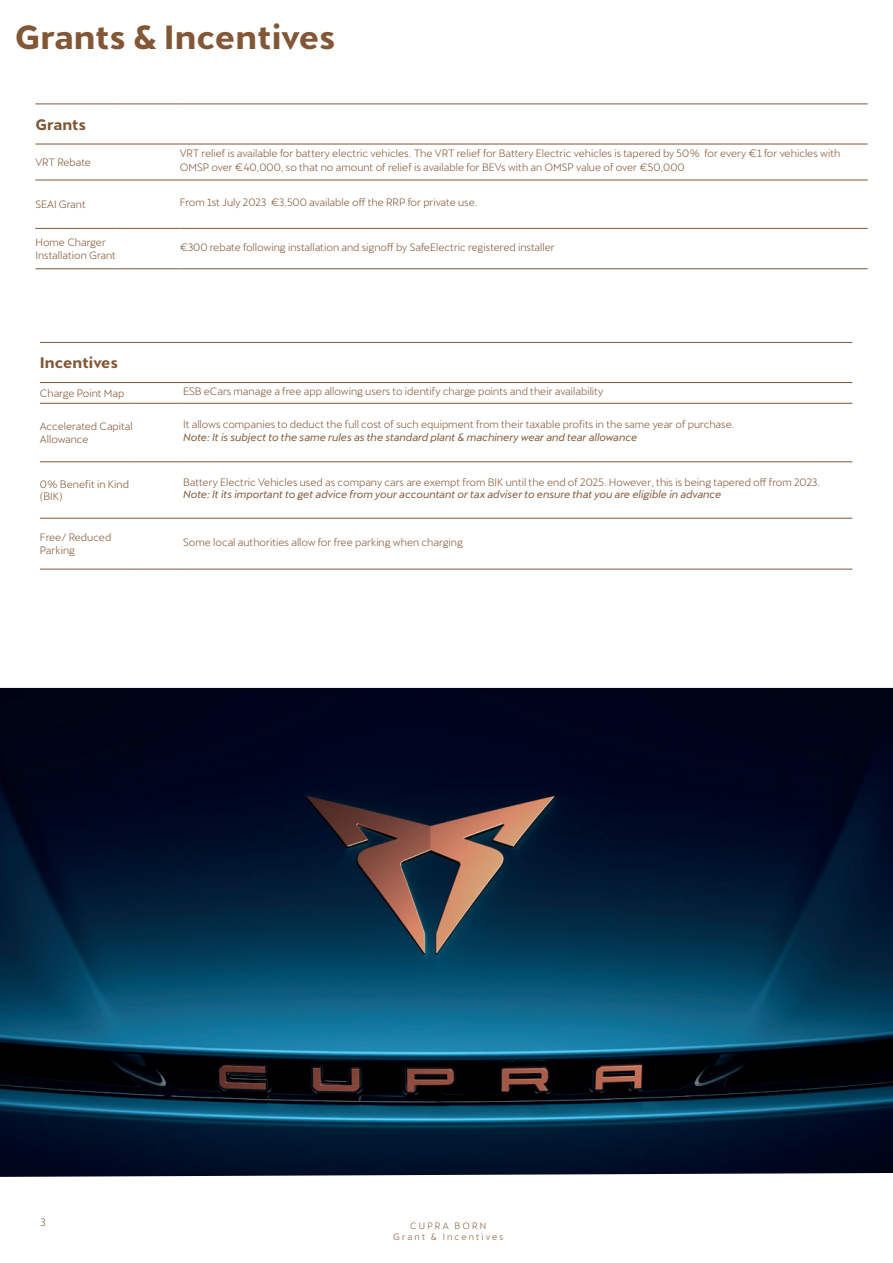
<style>
.page{position:relative;width:893px;height:1263px;background:#fff}
.page>*{position:absolute;margin:0;border:0;box-sizing:border-box;transform-origin:0 0}
.t1{font:700 33px "Cupra";color:#835635}
.t2{font:700 15px "Cupra";color:#835635}
.t3{font:10.5px/12.6px "Cupra";color:#835635}
.t4{font:italic 10.5px "Cupra";color:#835635}
.t5{font:9px/10.8px "Cupra";letter-spacing:.24em;color:#835635;text-align:center}
</style>
<div class="page">
<hr style="left:35px;top:104px;width:81px;height:1px;background:#835635">
<hr style="left:116px;top:104px;width:64px;height:1px;background:#835635">
<hr style="left:180px;top:104px;width:688px;height:1px;background:#835635">
<hr style="left:35px;top:144px;width:81px;height:1px;background:#835635">
<hr style="left:116px;top:144px;width:64px;height:1px;background:#835635">
<hr style="left:180px;top:144px;width:688px;height:1px;background:#835635">
<hr style="left:35px;top:180px;width:81px;height:1px;background:#835635">
<hr style="left:116px;top:180px;width:64px;height:1px;background:#835635">
<hr style="left:180px;top:180px;width:688px;height:1px;background:#835635">
<hr style="left:35px;top:228px;width:81px;height:1px;background:#835635">
<hr style="left:116px;top:228px;width:64px;height:1px;background:#835635">
<hr style="left:180px;top:228px;width:688px;height:1px;background:#835635">
<hr style="left:180px;top:268px;width:688px;height:1px;background:#835635">
<hr style="left:35px;top:268px;width:81px;height:1px;background:#835635">
<hr style="left:116px;top:268px;width:64px;height:1px;background:#835635">
<hr style="left:40px;top:342px;width:95px;height:1px;background:#835635">
<hr style="left:135px;top:342px;width:48px;height:1px;background:#835635">
<hr style="left:183px;top:342px;width:669px;height:1px;background:#835635">
<hr style="left:40px;top:382px;width:95px;height:1px;background:#835635">
<hr style="left:135px;top:382px;width:48px;height:1px;background:#835635">
<hr style="left:183px;top:382px;width:669px;height:1px;background:#835635">
<hr style="left:40px;top:403px;width:95px;height:1px;background:#835635">
<hr style="left:135px;top:403px;width:48px;height:1px;background:#835635">
<hr style="left:40px;top:462px;width:95px;height:1px;background:#835635">
<hr style="left:135px;top:462px;width:48px;height:1px;background:#835635">
<hr style="left:40px;top:518px;width:95px;height:1px;background:#835635">
<hr style="left:135px;top:518px;width:48px;height:1px;background:#835635">
<hr style="left:40px;top:569px;width:95px;height:1px;background:#835635">
<hr style="left:135px;top:569px;width:48px;height:1px;background:#835635">
<hr style="left:183px;top:403px;width:669px;height:1px;background:#835635">
<hr style="left:183px;top:462px;width:669px;height:1px;background:#835635">
<hr style="left:183px;top:518px;width:669px;height:1px;background:#835635">
<hr style="left:183px;top:569px;width:669px;height:1px;background:#835635">
<img style="left:0;top:688px;width:893px;height:489px">
<h1 class="t1" style="left:15px;top:19px;width:322px">Grants &amp; Incentives</h1>
<h2 class="t2" style="left:35px;top:116px;width:52px">Grants</h2>
<p class="t3" style="left:35px;top:154px;width:57px">VRT Rebate</p>
<p class="t3" style="left:180px;top:145px;width:662px;line-height:13.5px">VRT relief is available for battery electric vehicles. The VRT relief for Battery Electric vehicles is tapered by 50% for every €1 for vehicles with<br>OMSP over €40,000, so that no amount of relief is available for BEVs with an OMSP value of over €50,000</p>
<p class="t3" style="left:35px;top:196px;width:52px">SEAI Grant</p>
<p class="t3" style="left:180px;top:194px;width:299px">From 1st July 2023 €3,500 available off the RRP for private use.</p>
<p class="t3" style="left:35px;top:234px;width:82px">Home Charger<br>Installation Grant</p>
<p class="t3" style="left:180px;top:239px;width:377px">€300 rebate following installation and signoff by SafeElectric registered installer</p>
<h2 class="t2" style="left:40px;top:354px;width:79px">Incentives</h2>
<p class="t3" style="left:40px;top:385px;width:86px">Charge Point Map</p>
<p class="t3" style="left:183px;top:383px;width:422px">ESB eCars manage a free app allowing users to identify charge points and their availability</p>
<p class="t3" style="left:40px;top:418px;width:94px">Accelerated Capital<br>Allowance</p>
<p class="t3" style="left:183px;top:416px;width:553px">It allows companies to deduct the full cost of such equipment from their taxable profits in the same year of purchase.</p>
<p class="t4" style="left:183px;top:428px;width:456px">Note: It is subject to the same rules as the standard plant &amp; machinery wear and tear allowance</p>
<p class="t3" style="left:40px;top:476px;width:91px">0% Benefit in Kind (BIK)</p>
<p class="t3" style="left:183px;top:474px;width:638px">Battery Electric Vehicles used as company cars are exempt from BIK until the end of 2025. However, this is being tapered off from 2023.</p>
<p class="t4" style="left:183px;top:485px;width:540px">Note: It its important to get advice from your accountant or tax adviser to ensure that you are eligible in advance</p>
<p class="t3" style="left:40px;top:530px;width:73px">Free/ Reduced<br>Parking</p>
<p class="t3" style="left:183px;top:534px;width:281px">Some local authorities allow for free parking when charging</p>
<p class="t3" style="left:41px;top:1214px;width:7px">3</p>
<p class="t5" style="left:393px;top:1219px;width:112px">CUPRA BORN<br>Grant &amp; Incentives</p>
</div>
